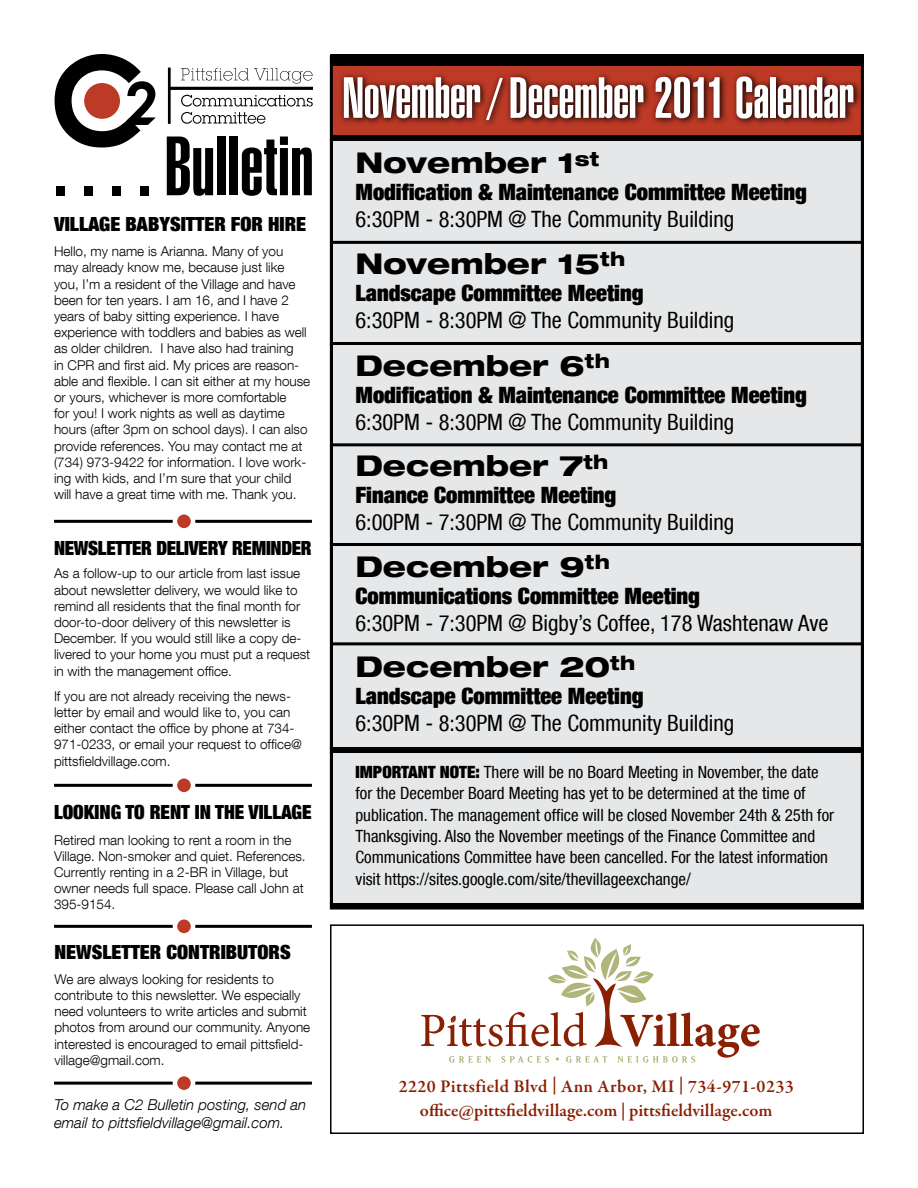
<style>
.page{position:relative;width:918px;height:1188px;background:#fff}
.page>*{position:absolute;margin:0;border:0;box-sizing:border-box;transform-origin:0 0}
.t1{font:900 extra-condensed 82.5px "Helvetica";letter-spacing:.005em;color:#000}
.t2{font:900 extra-condensed 57px "Helvetica";letter-spacing:-.005em;color:#fff}
.t3{font:800 expanded 28.5px "Helvetica Neue LT Std";color:#000}
.t4{font:condensed 22.5px "Helvetica Neue LT Com";color:#000}
.t5{font:900 condensed 22.5px "Helvetica Neue LT Com";color:#000}
.t6{font:900 condensed 19.5px "Helvetica Neue LT Com";color:#000}
.t7{font:900 condensed 19.5px "Helvetica Neue LT Com";color:#000;scale:.96 1}
.t8{font:600 18px/24px "Garamond Premr Pro";letter-spacing:.005em;color:#8a1f03;text-align:center}
.t9{font:condensed 16.8px/21.3px "Helvetica Neue LT Com";color:#000}
.t10{font:italic 300 15px/18px "Helvetica Neue LT Com";color:#000}
.t11{font:300 13.5px/16.2px "Helvetica Neue LT Com";color:#000}
.s1{font-weight:900}
</style>
<div class="page">
<div style="left:330px;top:924px;width:534px;height:210px;border:2px solid #000"></div>
<div style="left:332px;top:56px;width:530px;height:851px;background:#e6e7e8"></div>
<div style="left:330px;top:55px;width:534px;height:83px;background:#bc3a26"></div>
<div style="left:331px;top:54px;width:533px;height:12px;background:#000"></div>
<svg style="left:340px;top:73px;width:520px;height:52px"></svg>
<div style="left:331px;top:135px;width:532px;height:6px;background:#000"></div>
<hr style="left:330px;top:241px;width:534px;height:3px;background:#000">
<hr style="left:330px;top:342px;width:534px;height:3px;background:#000">
<hr style="left:330px;top:543px;width:533px;height:3px;background:#000">
<div style="left:330px;top:747px;width:534px;height:6px;background:#000"></div>
<div style="left:330px;top:903px;width:534px;height:6px;background:#000"></div>
<hr style="left:330px;top:443px;width:533px;height:3px;background:#000">
<hr style="left:330px;top:642px;width:533px;height:3px;background:#000">
<svg style="left:181px;top:95px;width:132px;height:29px"></svg>
<svg style="left:55px;top:54px;width:101px;height:94px"></svg>
<div style="left:84px;top:83px;width:36px;height:36px;background:#bc3a26;border-radius:50%"></div>
<svg style="left:181px;top:68px;width:132px;height:16px"></svg>
<hr style="left:170px;top:87px;width:143px;height:3px;background:#000">
<hr style="left:168px;top:68px;width:3px;height:56px;background:#000">
<hr style="left:54px;top:1082px;width:258px;height:3px;background:#000">
<svg style="left:175px;top:1074px;width:18px;height:18px"></svg>
<div style="left:173px;top:1072px;width:22px;height:22px;border:4px solid #fff;border-radius:50%"></div>
<hr style="left:54px;top:520px;width:258px;height:3px;background:#000">
<svg style="left:175px;top:512px;width:18px;height:18px"></svg>
<div style="left:173px;top:510px;width:22px;height:23px;border:4px solid #fff;border-radius:50%"></div>
<hr style="left:54px;top:784px;width:258px;height:3px;background:#000">
<svg style="left:175px;top:776px;width:18px;height:18px"></svg>
<div style="left:173px;top:774px;width:22px;height:23px;border:4px solid #fff;border-radius:50%"></div>
<hr style="left:54px;top:925px;width:258px;height:3px;background:#000">
<svg style="left:175px;top:917px;width:18px;height:18px"></svg>
<div style="left:173px;top:915px;width:22px;height:23px;border:4px solid #fff;border-radius:50%"></div>
<svg style="left:421px;top:938px;width:339px;height:125px"></svg>
<div style="left:330px;top:55px;width:534px;height:855px;border:3px solid #000"></div>
<h1 class="t1" style="left:53px;top:119px;width:262px">. . . . Bulletin</h1>
<h3 class="t6" style="left:54px;top:212px;width:242px">VILLAGE BabySittER FOR HIRE</h3>
<p class="t11" style="left:54px;top:243px;width:258px">Hello, my name is Arianna. Many of you may already know me, because just like you, I’m a resident of the Village and have been for ten years. I am 16, and I have 2 years of baby sitting experience. I have experience with toddlers and babies as well as older children. I have also had training<br>in CPR and first aid. My prices are reason&shy;able and flexible. I can sit either at my house or yours, whichever is more comfortable<br>for you! I work nights as well as daytime hours (after 3pm on school days). I can also provide references. You may contact me at (734) 973-9422 for information. I love work&shy;ing with kids, and I’m sure that your child will have a great time with me. Thank you.</p>
<h3 class="t7" style="left:54px;top:536px;width:13px">NEWS</h3>
<h3 class="t7" style="left:98px;top:536px;width:20px">LETTER</h3>
<h3 class="t7" style="left:156px;top:536px;width:152px">DELIVERY REMINDER</h3>
<p class="t11" style="left:54px;top:565px;width:258px">As a follow-up to our article from last issue about newsletter delivery, we would like to remind all residents that the final month for door-to-door delivery of this newsletter is December. If you would still like a copy de&shy;livered to your home you must put a request in with the management office.</p>
<p class="t11" style="left:54px;top:688px;width:249px">If you are not already receiving the news&shy;letter by email and would like to, you can either contact the office by phone at 734- 971-0233, or email your request to office@ pittsfieldvillage.com.</p>
<h3 class="t6" style="left:54px;top:800px;width:204px">Looking to rent in the vill</h3>
<h3 class="t6" style="left:281px;top:800px;width:32px">age</h3>
<p class="t11" style="left:54px;top:831px;width:253px">Retired man looking to rent a room in the Village. Non-smoker and quiet. References.<br>Currently renting in a 2-BR in Village, but owner needs full space. Please call John at 395-9154.</p>
<h3 class="t6" style="left:54px;top:939px;width:238px">Newsletter Contributors</h3>
<p class="t11" style="left:54px;top:971px;width:257px">We are always looking for residents to contribute to this newsletter. We especially need volunteers to write articles and submit photos from around our community. Anyone interested is encouraged to email pittsfield&shy;village@gmail.com.</p>
<p class="t10" style="left:54px;top:1095px;width:254px">To make a C2 Bulletin posting, send an email to pittsfieldvillage@gmail.com.</p>
<h2 class="t2" style="left:342px;top:65px;width:514px">November / December 2011 Calendar</h2>
<h3 class="t3" style="left:356px;top:145px;width:245px">November 1<sup>st</sup></h3>
<h3 class="t5" style="left:356px;top:178px;width:453px">Modification &amp; Maintenance Committee Meeting</h3>
<h3 class="t4" style="left:356px;top:206px;width:380px">6:30PM - 8:30PM @ The Community Building</h3>
<h3 class="t3" style="left:356px;top:245px;width:271px">November 15<sup>th</sup></h3>
<h3 class="t5" style="left:356px;top:279px;width:289px">Landscape Committee Meeting</h3>
<h3 class="t4" style="left:356px;top:307px;width:380px">6:30PM - 8:30PM @ The Community Building</h3>
<h3 class="t3" style="left:356px;top:347px;width:256px">December 6<sup>th</sup></h3>
<h3 class="t5" style="left:356px;top:381px;width:453px">Modification &amp; Maintenance Committee Meeting</h3>
<h3 class="t4" style="left:356px;top:409px;width:380px">6:30PM - 8:30PM @ The Community Building</h3>
<h3 class="t3" style="left:356px;top:448px;width:254px">December 7<sup>th</sup></h3>
<h3 class="t5" style="left:356px;top:481px;width:262px">Finance Committee Meeting</h3>
<h3 class="t4" style="left:356px;top:509px;width:380px">6:00PM - 7:30PM @ The Community Building</h3>
<h3 class="t3" style="left:356px;top:548px;width:256px">December 9<sup>th</sup></h3>
<h3 class="t5" style="left:356px;top:582px;width:346px">Communications Committee Meeting</h3>
<h3 class="t4" style="left:356px;top:610px;width:475px">6:30PM - 7:30PM @ Bigby’s Coffee, 178 Washtenaw Ave</h3>
<h3 class="t3" style="left:356px;top:649px;width:281px">December 20<sup>th</sup></h3>
<h3 class="t5" style="left:356px;top:682px;width:289px">Landscape Committee Meeting</h3>
<h3 class="t4" style="left:356px;top:710px;width:380px">6:30PM - 8:30PM @ The Community Building</h3>
<p class="t9" style="left:356px;top:761px;width:480px"><span class="s1">Important Note:</span> There will be no Board Meeting in November, the date for the December Board Meeting has yet to be determined at the time of publication. The management office will be closed November 24th &amp; 25th for Thanksgiving. Also the November meetings of the Finance Committee and Communications Committee have been cancelled. For the latest information visit https://sites.google.com/site/thevillageexchange/</p>
<h3 class="t8" style="left:399px;top:1074px;width:397px">2220 Pittsfield Blvd | Ann Arbor, MI | 734-971-0233 office@pittsfieldvillage.com | pittsfieldvillage.com</h3>
</div>
